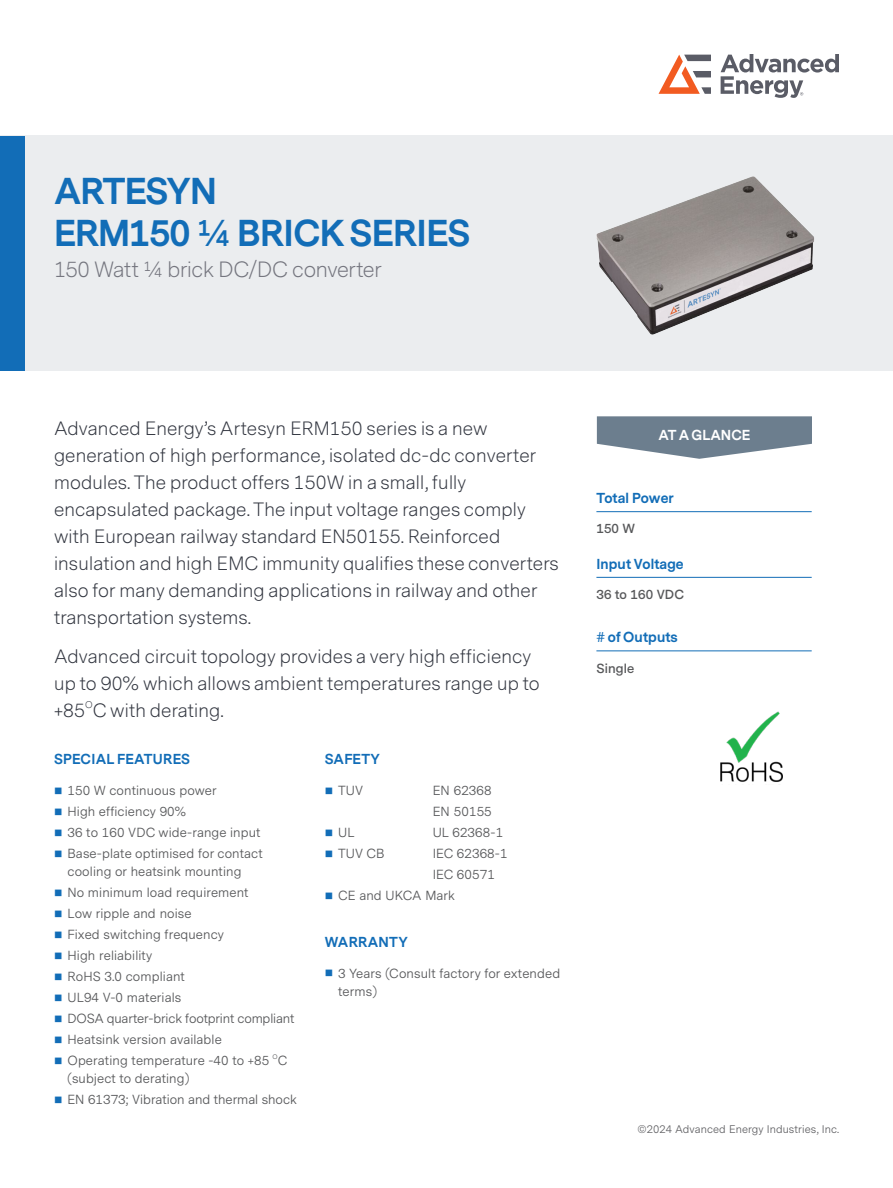
<style>
.page{position:relative;width:893px;height:1188px;background:#fff}
.page>*{position:absolute;margin:0;border:0;box-sizing:border-box;transform-origin:0 0}
.t1{font:700 34.95px/41.8px "Messina Sans";letter-spacing:-.025em;color:#126db7}
.t2{font:300 20.55px "Messina Sans";letter-spacing:-.015em;color:#75767f}
.Product_Overview_body{font:300 18px/27px "Messina Sans";letter-spacing:.01em;color:#323640}
.At_a_Glance_Subhead{font:700 13.5px "Messina Sans";letter-spacing:.01em;color:#126db7}
.Cover_Heading{font:700 13.5px "Messina Sans";letter-spacing:.02em;color:#126db7}
.Heading_1{font:700 13.5px "Messina Sans";color:#fff}
.Bulleted{font:13.2px/18px "Messina Sans";letter-spacing:.01em;color:#57585a}
.Bulleted-2{font:13.2px "Messina Sans";letter-spacing:-.01em;color:#57585a}
.At_A_Glance_Text_Last{font:600 13.2px "Messina Sans";letter-spacing:.01em;color:#57585a}
.t3{font:11.1px "Messina Sans";letter-spacing:.01em;color:#636366}
.Product_Overview_body-2{font:300 9px "Messina Sans";color:#323640}
.Bulleted-3{font:6.6px "Messina Sans";color:#57585a}
.s1{color:#126db7}
</style>
<div class="page">
<svg style="left:597px;top:416px;width:215px;height:43px"></svg>
<hr style="left:596px;top:511px;width:216px;height:1px;background:#126db7">
<hr style="left:596px;top:577px;width:216px;height:1px;background:#126db7">
<hr style="left:596px;top:651px;width:216px;height:1px;background:#126db7">
<img style="left:720px;top:711px;width:63px;height:71px">
<div style="left:0;top:136px;width:893px;height:235px;background:#ebedef"></div>
<div style="left:0;top:136px;width:24px;height:235px;background:#126db7"></div>
<img style="left:596px;top:176px;width:218px;height:159px">
<svg style="left:658px;top:55px;width:53px;height:39px"></svg>
<svg style="left:721px;top:54px;width:118px;height:44px"></svg>
<p class="t1" style="left:54px;top:171px;width:418px">ARTESYN<br>ERM150 ¼ BRICK SERIES</p>
<p class="t2" style="left:54px;top:256px;width:329px">150 Watt ¼ brick DC/DC converter</p>
<p class="Product_Overview_body" style="left:54px;top:415px;width:506px">Advanced Energy’s Artesyn ERM150 series is a new generation of high performance, isolated dc-dc converter modules. The product offers 150W in a small, fully encapsulated package. The input voltage ranges comply with European railway standard EN50155. Reinforced insulation and high EMC immunity qualifies these converters also for many demanding applications in railway and other transportation systems.</p>
<p class="Product_Overview_body" style="left:54px;top:643px;width:487px">Advanced circuit topology provides a very high efficiency up to 90% which allows ambient temperatures range up to +85 C with derating.</p>
<p class="Product_Overview_body-2" style="left:85px;top:698px;width:9px">O</p>
<p class="Cover_Heading" style="left:54px;top:750px;width:138px">SPECIAL FEATURES</p>
<p class="Bulleted" style="left:54px;top:782px;width:164px"><span class="s1">■</span> 150 W continuous power</p>
<p class="Bulleted" style="left:54px;top:803px;width:133px"><span class="s1">■</span> High efficiency 90%</p>
<p class="Bulleted" style="left:54px;top:824px;width:208px"><span class="s1">■</span> 36 to 160 VDC wide-range input</p>
<p class="Bulleted" style="left:68px;top:845px;width:197px;text-indent:-14px"><span class="s1">■</span> Base-plate optimised for contact cooling or heatsink mounting</p>
<p class="Bulleted" style="left:54px;top:884px;width:196px"><span class="s1">■</span> No minimum load requirement</p>
<p class="Bulleted" style="left:54px;top:905px;width:139px"><span class="s1">■</span> Low ripple and noise</p>
<p class="Bulleted" style="left:54px;top:926px;width:172px"><span class="s1">■</span> Fixed switching frequency</p>
<p class="Bulleted" style="left:54px;top:947px;width:100px"><span class="s1">■</span> High reliability</p>
<p class="Bulleted" style="left:54px;top:968px;width:132px"><span class="s1">■</span> RoHS 3.0 compliant</p>
<p class="Bulleted" style="left:54px;top:989px;width:129px"><span class="s1">■</span> UL94 V-0 materials</p>
<p class="Bulleted-2" style="left:54px;top:1011px;width:242px"><span class="s1">■</span> DOSA quarter-brick footprint compliant</p>
<p class="Bulleted" style="left:54px;top:1031px;width:169px"><span class="s1">■</span> Heatsink version available</p>
<p class="Bulleted" style="left:54px;top:1052px;width:217px"><span class="s1">■</span> Operating temperature -40 to +85</p>
<p class="Bulleted-3" style="left:273px;top:1053px;width:7px">O</p>
<p class="Bulleted" style="left:278px;top:1052px;width:11px">C</p>
<p class="Bulleted" style="left:68px;top:1070px;width:123px">(subject to derating)</p>
<p class="Bulleted" style="left:54px;top:1091px;width:244px"><span class="s1">■</span> EN 61373; Vibration and thermal shock</p>
<p class="Cover_Heading" style="left:325px;top:750px;width:57px">SAFETY</p>
<p class="Bulleted" style="left:325px;top:782px;width:40px"><span class="s1">■</span> TUV</p>
<p class="Bulleted" style="left:433px;top:782px;width:60px">EN 62368</p>
<p class="Bulleted" style="left:433px;top:803px;width:61px">EN 50155</p>
<p class="Bulleted" style="left:325px;top:824px;width:31px"><span class="s1">■</span> UL</p>
<p class="Bulleted" style="left:433px;top:824px;width:72px">UL 62368-1</p>
<p class="Bulleted" style="left:325px;top:845px;width:61px"><span class="s1">■</span> TUV CB</p>
<p class="Bulleted" style="left:433px;top:845px;width:77px">IEC 62368-1</p>
<p class="Bulleted" style="left:433px;top:866px;width:64px">IEC 60571</p>
<p class="Bulleted" style="left:325px;top:887px;width:132px"><span class="s1">■</span> CE and UKCA Mark</p>
<p class="Cover_Heading" style="left:325px;top:932px;width:85px">WARRANTY</p>
<p class="Bulleted" style="left:338px;top:964px;width:223px;text-indent:-14px"><span class="s1">■</span> 3 Years (Consult factory for extended terms)</p>
<p class="Heading_1" style="left:658px;top:425px;width:93px">AT A GLANCE</p>
<p class="At_a_Glance_Subhead" style="left:596px;top:488px;width:79px">Total Power</p>
<p class="At_A_Glance_Text_Last" style="left:596px;top:521px;width:40px">150 W</p>
<p class="At_a_Glance_Subhead" style="left:596px;top:554px;width:89px">Input Voltage</p>
<p class="At_A_Glance_Text_Last" style="left:596px;top:587px;width:89px">36 to 160 VDC</p>
<p class="At_a_Glance_Subhead" style="left:596px;top:628px;width:83px"># of Outputs</p>
<p class="At_A_Glance_Text_Last" style="left:596px;top:660px;width:39px">Single</p>
<p class="t3" style="left:637px;top:1122px;width:203px">©2024 Advanced Energy Industries, Inc.</p>
</div>
